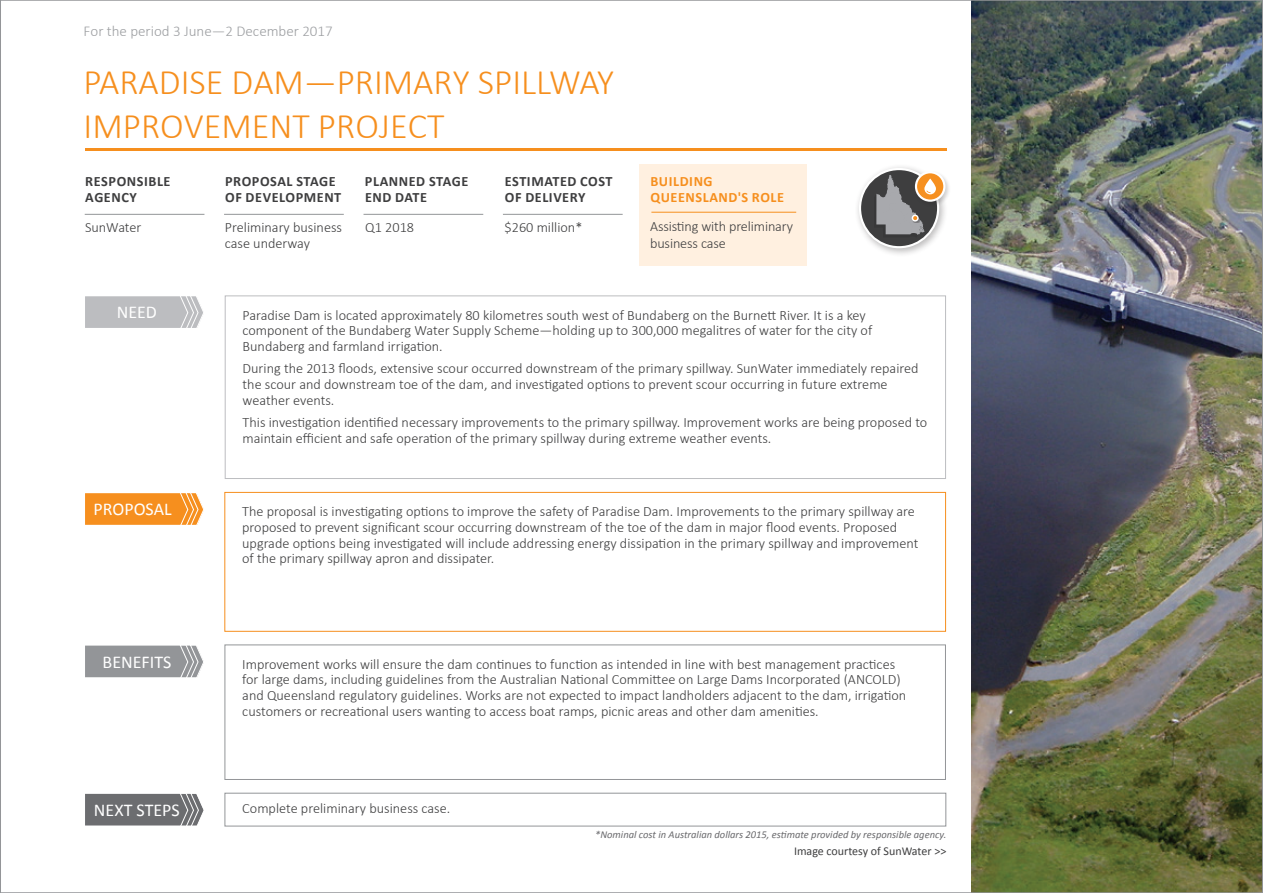
<style>
.page{position:relative;width:1263px;height:893px;background:#fff}
.page>*{position:absolute;margin:0;border:0;box-sizing:border-box;transform-origin:0 0}
.t1{font:300 36px/43.2px "Calibri";color:#f68f1e}
.DOT_POINT{font:18px "Calibri";color:#fff}
.t2{font:300 15px "Calibri";color:#9d9fa2}
.Text_-_All_Span{font:300 14.25px/15.8px "Calibri";color:#3e3e3f}
.Responsible_Agency_e{font:300 14.25px/16.5px "Calibri";color:#3e3e3f}
.Responsible_Agency_e-2{font:700 14.25px/16.5px "Calibri";letter-spacing:.04em;color:#3e3e3f}
.Responsible_Agency_e-3{font:700 14.25px/16.5px "Calibri";letter-spacing:.04em;color:#f68f1e}
.t3{font:12px "Calibri";color:#3e3e3f}
.Footnotes{font:italic 10.5px "Calibri";color:#69696c}
</style>
<div class="page">
<div style="left:855px;top:164px;width:93px;height:93px;background:#231f20;opacity:.3"></div>
<div style="left:913px;top:170px;width:38px;height:38px;background:#231f20;opacity:.2"></div>
<div style="left:916px;top:172px;width:28px;height:29px;background:#fefefe;border-radius:50%"></div>
<svg style="left:916px;top:172px;width:28px;height:28px"></svg>
<svg style="left:860px;top:170px;width:78px;height:77px"></svg>
<div style="left:915px;top:171px;width:30px;height:31px;border:2px solid #fff;border-radius:50%"></div>
<hr style="left:85px;top:149px;width:861px;height:2px;background:#f68f1e">
<img style="left:972px;top:2px;width:289px;height:889px">
<svg style="left:85px;top:296px;width:118px;height:32px;background:#c0c1c4"></svg>
<svg style="left:85px;top:493px;width:119px;height:32px;background:#f6972e"></svg>
<svg style="left:85px;top:645px;width:119px;height:33px;background:#9e9fa2"></svg>
<svg style="left:85px;top:793px;width:119px;height:33px;background:#7a7b7e"></svg>
<div style="left:225px;top:793px;width:721px;height:33px;border:1px solid #939598"></div>
<div style="left:225px;top:644px;width:721px;height:136px;border:1px solid #939598"></div>
<div style="left:224px;top:492px;width:722px;height:140px;border:1px solid #f68f1e"></div>
<div style="left:225px;top:295px;width:721px;height:184px;border:1px solid #bcbdc0"></div>
<hr style="left:503px;top:214px;width:120px;height:1px;background:#939598">
<hr style="left:363px;top:214px;width:120px;height:1px;background:#939598">
<hr style="left:224px;top:214px;width:120px;height:1px;background:#939598">
<hr style="left:85px;top:214px;width:119px;height:1px;background:#939598">
<div style="left:639px;top:164px;width:167px;height:101px;background:#fff0e0"></div>
<hr style="left:651px;top:212px;width:145px;height:1px;background:#f68f1e">
<p class="t2" style="left:84px;top:21px;width:251px">For the period 3 June—2 December 2017</p>
<h1 class="t1" style="left:84px;top:59px;width:532px">PARADISE DAM—PRIMARY SPILLWAY<br>IMPROVEMENT PROJECT</h1>
<p class="Responsible_Agency_e-2" style="left:85px;top:173px;width:87px">RESPONSIBLE<br>AGENCY</p>
<p class="Responsible_Agency_e" style="left:85px;top:218px;width:58px">SunWater</p>
<p class="Responsible_Agency_e-2" style="left:225px;top:173px;width:118px">PROPOSAL STAGE<br>OF DEVELOPMENT</p>
<p class="Responsible_Agency_e" style="left:225px;top:218px;width:119px">Preliminary business case underway</p>
<p class="Responsible_Agency_e-2" style="left:365px;top:173px;width:105px">PLANNED STAGE<br>END DATE</p>
<p class="Responsible_Agency_e" style="left:365px;top:218px;width:51px">Q1 2018</p>
<p class="Responsible_Agency_e-2" style="left:505px;top:173px;width:109px">ESTIMATED COST<br>OF DELIVERY</p>
<p class="Responsible_Agency_e" style="left:504px;top:218px;width:79px">$260 million*</p>
<p class="Responsible_Agency_e-3" style="left:650px;top:173px;width:135px">BUILDING<br>QUEENSLAND'S ROLE</p>
<p class="Responsible_Agency_e" style="left:650px;top:218px;width:144px">Assisting with preliminary business case</p>
<p class="DOT_POINT" style="left:117px;top:301px;width:42px">NEED</p>
<p class="Text_-_All_Span" style="left:243px;top:306px;width:631px">Paradise Dam is located approximately 80 kilometres south west of Bundaberg on the Burnett River. It is a key component of the Bundaberg Water Supply Scheme—holding up to 300,000 megalitres of water for the city of<br>Bundaberg and farmland irrigation.</p>
<p class="Text_-_All_Span" style="left:243px;top:360px;width:677px">During the 2013 floods, extensive scour occurred downstream of the primary spillway. SunWater immediately repaired the scour and downstream toe of the dam, and investigated options to prevent scour occurring in future extreme weather events.</p>
<p class="Text_-_All_Span" style="left:243px;top:414px;width:686px">This investigation identified necessary improvements to the primary spillway. Improvement works are being proposed to maintain efficient and safe operation of the primary spillway during extreme weather events.</p>
<p class="DOT_POINT" style="left:94px;top:498px;width:80px">PROPOSAL</p>
<p class="Text_-_All_Span" style="left:242px;top:503px;width:678px">The proposal is investigating options to improve the safety of Paradise Dam. Improvements to the primary spillway are proposed to prevent significant scour occurring downstream of the toe of the dam in major flood events. Proposed upgrade options being investigated will include addressing energy dissipation in the primary spillway and improvement of the primary spillway apron and dissipater.</p>
<p class="DOT_POINT" style="left:103px;top:650px;width:70px">BENEFITS</p>
<p class="Text_-_All_Span" style="left:242px;top:655px;width:665px">Improvement works will ensure the dam continues to function as intended in line with best management practices for large dams, including guidelines from the Australian National Committee on Large Dams Incorporated (ANCOLD) and Queensland regulatory guidelines. Works are not expected to impact landholders adjacent to the dam, irrigation customers or recreational users wanting to access boat ramps, picnic areas and other dam amenities.</p>
<p class="DOT_POINT" style="left:94px;top:798px;width:87px">NEXT STEPS</p>
<p class="Text_-_All_Span" style="left:242px;top:799px;width:209px">Complete preliminary business case.</p>
<p class="Footnotes" style="left:595px;top:827px;width:353px">*Nominal cost in Australian dollars 2015, estimate provided by responsible agency.</p>
<p class="t3" style="left:794px;top:844px;width:154px">Image courtesy of SunWater &gt;&gt;</p>
</div>
